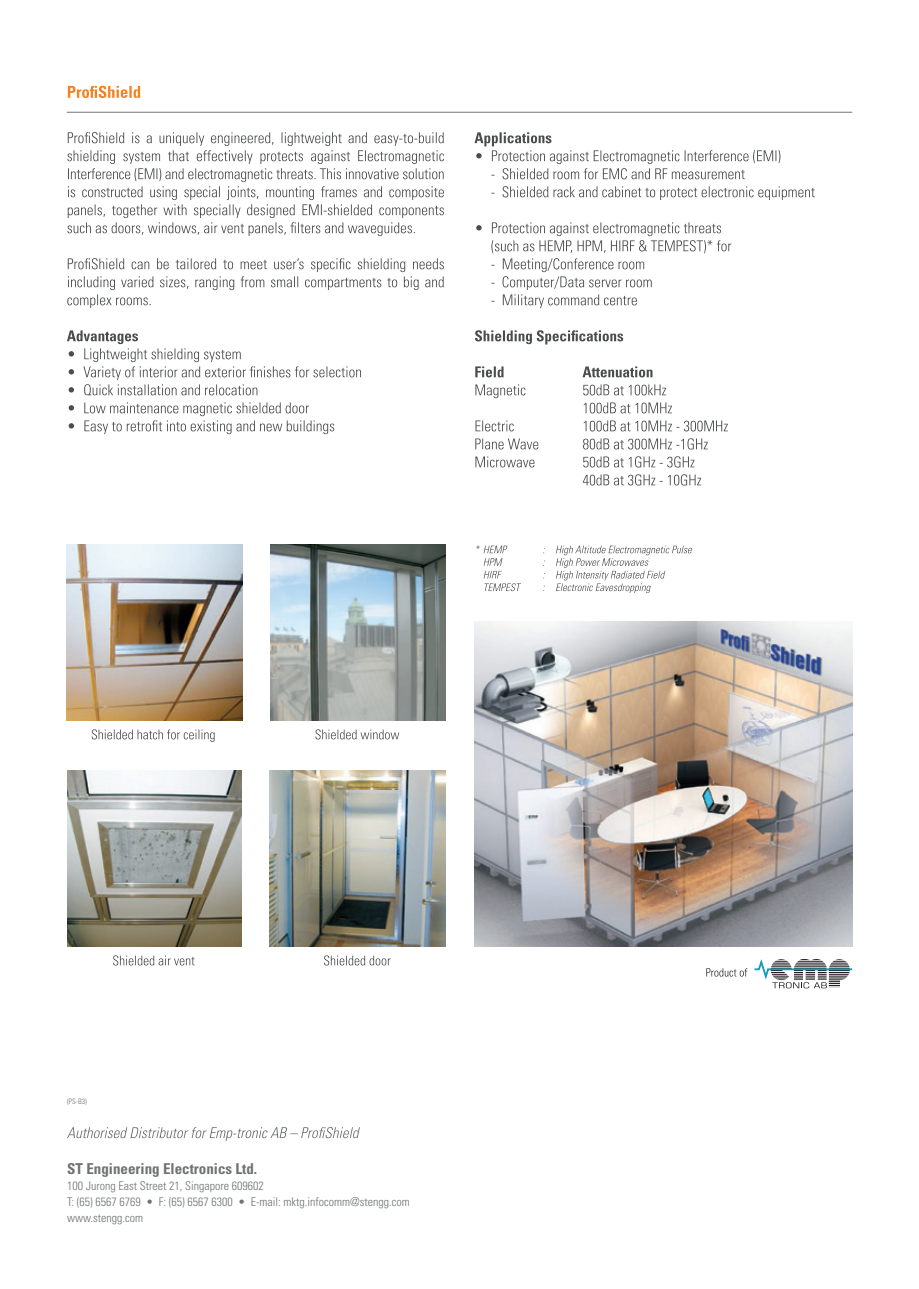
<style>
.page{position:relative;width:919px;height:1289px;background:#fff}
.page>*{position:absolute;margin:0;border:0;box-sizing:border-box;transform-origin:0 0}
.t1{font:700 condensed 15px "Univers";color:#6f7173}
.t2{font:300 condensed 12px/15.8px "Univers";color:#6f7173}
.t3{font:300 condensed 7.5px "Univers";color:#6d6f70}
</style>
<div class="page">
<svg style="left:583px;top:474px;width:118px;height:11px"></svg>
<svg style="left:475px;top:456px;width:219px;height:11px"></svg>
<svg style="left:475px;top:438px;width:232px;height:11px"></svg>
<svg style="left:475px;top:420px;width:252px;height:11px"></svg>
<svg style="left:475px;top:384px;width:197px;height:29px"></svg>
<svg style="left:475px;top:366px;width:177px;height:11px"></svg>
<svg style="left:475px;top:330px;width:148px;height:14px"></svg>
<svg style="left:476px;top:222px;width:255px;height:86px"></svg>
<svg style="left:491px;top:186px;width:323px;height:14px"></svg>
<svg style="left:474px;top:132px;width:306px;height:47px"></svg>
<svg style="left:69px;top:402px;width:265px;height:32px"></svg>
<svg style="left:67px;top:330px;width:294px;height:65px"></svg>
<svg style="left:67px;top:258px;width:377px;height:50px"></svg>
<svg style="left:67px;top:132px;width:377px;height:104px"></svg>
<hr style="left:67px;top:112px;width:785px;height:1px;background:#757478">
<svg style="left:68px;top:86px;width:72px;height:12px"></svg>
<img style="left:67px;top:545px;width:175px;height:175px">
<img style="left:67px;top:771px;width:175px;height:175px">
<img style="left:270px;top:771px;width:175px;height:175px">
<img style="left:270px;top:545px;width:175px;height:175px">
<img style="left:474px;top:621px;width:378px;height:325px">
<svg style="left:113px;top:955px;width:81px;height:10px"></svg>
<svg style="left:92px;top:729px;width:123px;height:13px"></svg>
<svg style="left:324px;top:955px;width:66px;height:10px"></svg>
<svg style="left:315px;top:729px;width:84px;height:10px"></svg>
<svg style="left:476px;top:545px;width:216px;height:48px"></svg>
<svg style="left:706px;top:959px;width:147px;height:29px"></svg>
<svg style="left:67px;top:1127px;width:293px;height:13px"></svg>
<p class="t3" style="left:67px;top:1097px;width:21px">(PS-B3)</p>
<p class="t1" style="left:67px;top:1159px;width:191px">ST Engineering Electronics Ltd.</p>
<p class="t2" style="left:67px;top:1177px;width:344px">100 Jurong East Street 21, Singapore 609602<br>T: (65) 6567 6769 • F: (65) 6567 6300 • E-mail: mktg.infocomm@stengg.com www.stengg.com</p>
</div>
